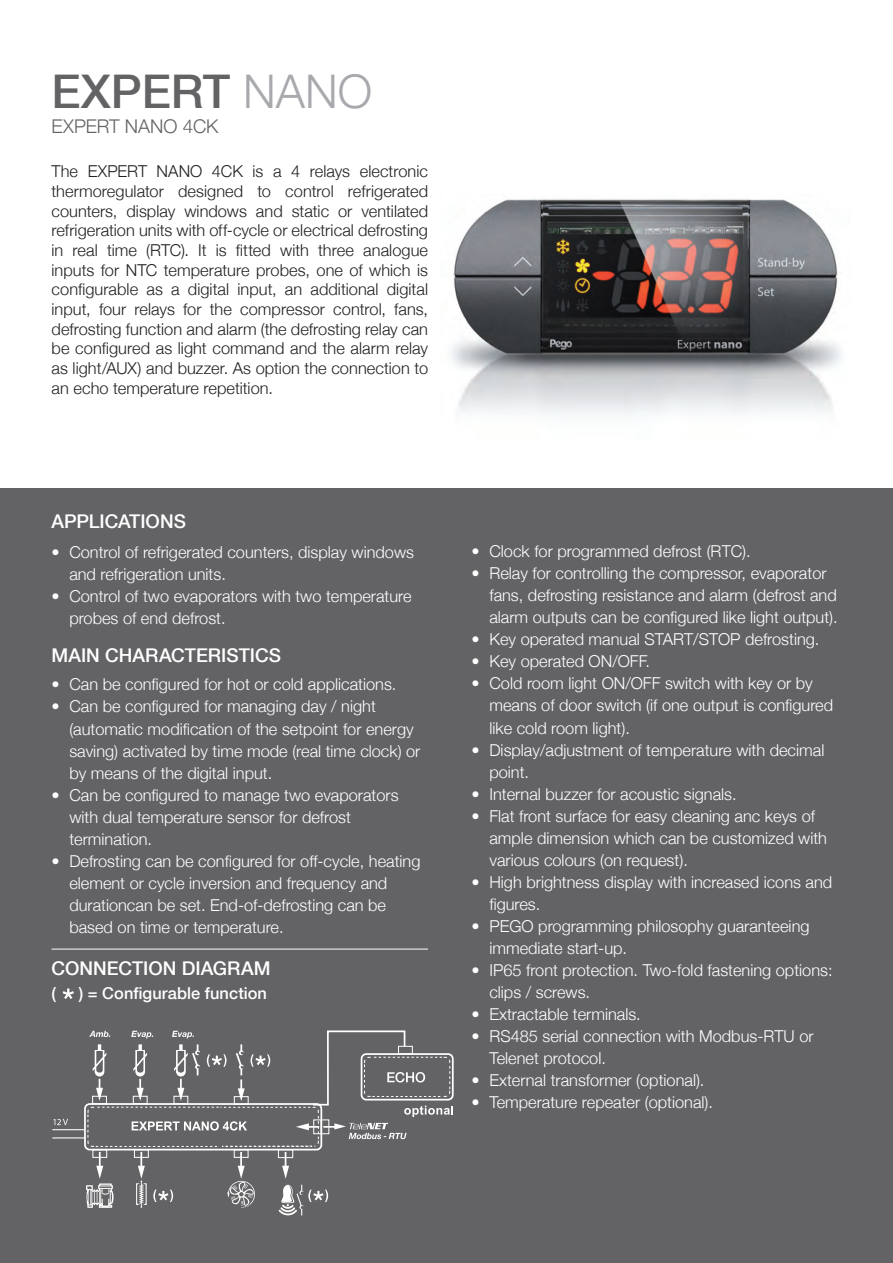
<style>
.page{position:relative;width:893px;height:1263px;background:#fff}
.page>*{position:absolute;margin:0;border:0;box-sizing:border-box;transform-origin:0 0}
.t1{font:500 46.35px "Helvetica Neue";color:#636366}
.t2{font:500 18.9px "Helvetica Neue";color:#fff}
.t3{font:300 18.9px "Helvetica Neue";letter-spacing:-.005em;color:#636366}
.t4{font:300 16.35px/22px "Helvetica Neue";color:#fff}
.t5{font:300 16.35px/19.6px "Helvetica Neue";letter-spacing:.005em;color:#231f20;text-align:justify}
.t6{font:500 16.35px "Helvetica Neue";letter-spacing:.005em;color:#fff}
.s1{font-weight:300;color:#a8a9ad}
</style>
<div class="page">
<div style="left:0;top:488px;width:893px;height:775px;background:#636366"></div>
<img style="left:451px;top:198px;width:391px;height:217px">
<hr style="left:52px;top:1137px;width:33px;height:1px;background:#fff">
<hr style="left:52px;top:1129px;width:33px;height:1px;background:#fff">
<svg style="left:53px;top:1119px;width:15px;height:6px"></svg>
<svg style="left:86px;top:1030px;width:367px;height:185px"></svg>
<hr style="left:51px;top:949px;width:377px;height:1px;background:#fff">
<svg style="left:63px;top:988px;width:11px;height:11px"></svg>
<h1 class="t1" style="left:51px;top:54px;width:322px">EXPE RT <span class="s1">NAno</span></h1>
<p class="t3" style="left:51px;top:111px;width:88px">EXPERT NANO</p>
<p class="t3" style="left:183px;top:111px;width:36px">4CK</p>
<p class="t5" style="left:51px;top:161px;width:378px">The EXPERT NANO 4CK is a 4 relays electronic thermoregulator designed to control refrigerated counters, display windows and static or ventilated refrigeration units with off-cycle or electrical defrosting in real time (RTC). It is fitted with three analogue inputs for NTC temperature probes, one of which is configurable as a digital input, an additional digital input, four relays for the compressor control, fans, defrosting function and alarm (the defrosting relay can be configured as light command and the alarm relay as light/AUX) and buzzer. As option the connection to an echo temperature repetition.</p>
<p class="t2" style="left:51px;top:506px;width:14px">APPL</p>
<p class="t2" style="left:99px;top:506px;width:87px">ICATIONS</p>
<p class="t4" style="left:69px;top:540px;width:346px;text-indent:-18px">• Control of refrigerated counters, display windows and refrigeration units.</p>
<p class="t4" style="left:69px;top:584px;width:344px;text-indent:-18px">• Control of two evaporators with two temperature probes of end defrost.</p>
<p class="t2" style="left:51px;top:640px;width:68px">MA INCHA</p>
<p class="t2" style="left:145px;top:640px;width:19px">RACTE</p>
<p class="t2" style="left:208px;top:640px;width:75px">RISTICS</p>
<p class="t4" style="left:51px;top:673px;width:346px">• Can be configured for hot or cold applications.</p>
<p class="t4" style="left:69px;top:695px;width:353px;text-indent:-18px">• Can be configured for managing day / night (automatic modification of the setpoint for energy saving) activated by time mode (real time clock) or by means of the digital input.</p>
<p class="t4" style="left:69px;top:783px;width:331px;text-indent:-18px">• Can be configured to manage two evaporators with dual temperature sensor for defrost termination.</p>
<p class="t4" style="left:69px;top:849px;width:353px;text-indent:-18px">• Defrosting can be configured for off-cycle, heating element or cycle inversion and frequency and durationcan be set. End-of-defrosting can be based on time or temperature.</p>
<p class="t2" style="left:51px;top:953px;width:14px">CONNECT</p>
<p class="t2" style="left:143px;top:953px;width:129px">ION DIAGRAM</p>
<p class="t6" style="left:51px;top:980px;width:6px">(</p>
<p class="t6" style="left:79px;top:980px;width:190px">) = CONFIGURABLE FUNCTION</p>
<p class="t4" style="left:472px;top:539px;width:281px">• Clock for programmed defrost (RTC).</p>
<p class="t4" style="left:489px;top:561px;width:350px;text-indent:-18px">• Relay for controlling the compressor, evaporator fans, defrosting resistance and alarm (defrost and alarm outputs can be configured like light output).</p>
<p class="t4" style="left:472px;top:627px;width:349px">• Key operated manual START/STOP defrosting.</p>
<p class="t4" style="left:472px;top:649px;width:180px">• Key operated ON/OFF.</p>
<p class="t4" style="left:489px;top:672px;width:345px;text-indent:-18px">• Cold room light ON/OFF switch with key or by means of door switch (if one output is configured like cold room light).</p>
<p class="t4" style="left:489px;top:738px;width:336px;text-indent:-18px">• Display/adjustment of temperature with decimal point.</p>
<p class="t4" style="left:472px;top:782px;width:267px">• Internal buzzer for acoustic signals.</p>
<p class="t4" style="left:489px;top:804px;width:339px;text-indent:-18px">• Flat front surface for easy cleaning anc keys of ample dimension which can be customized with various colours (on request).</p>
<p class="t4" style="left:489px;top:870px;width:344px;text-indent:-18px">• High brightness display with increased icons and figures.</p>
<p class="t4" style="left:489px;top:914px;width:322px;text-indent:-18px">• PEGO programming philosophy guaranteeing immediate start-up.</p>
<p class="t4" style="left:489px;top:958px;width:345px;text-indent:-18px">• IP65 front protection. Two-fold fastening options: clips / screws.</p>
<p class="t4" style="left:472px;top:1002px;width:171px">• Extractable terminals.</p>
<p class="t4" style="left:489px;top:1024px;width:326px;text-indent:-18px">• RS485 serial connection with Modbus-RTU or<br>Telenet protocol.</p>
<p class="t4" style="left:472px;top:1068px;width:234px">• External transformer (optional).</p>
<p class="t4" style="left:472px;top:1090px;width:243px">• Temperature repeater (optional).</p>
</div>
